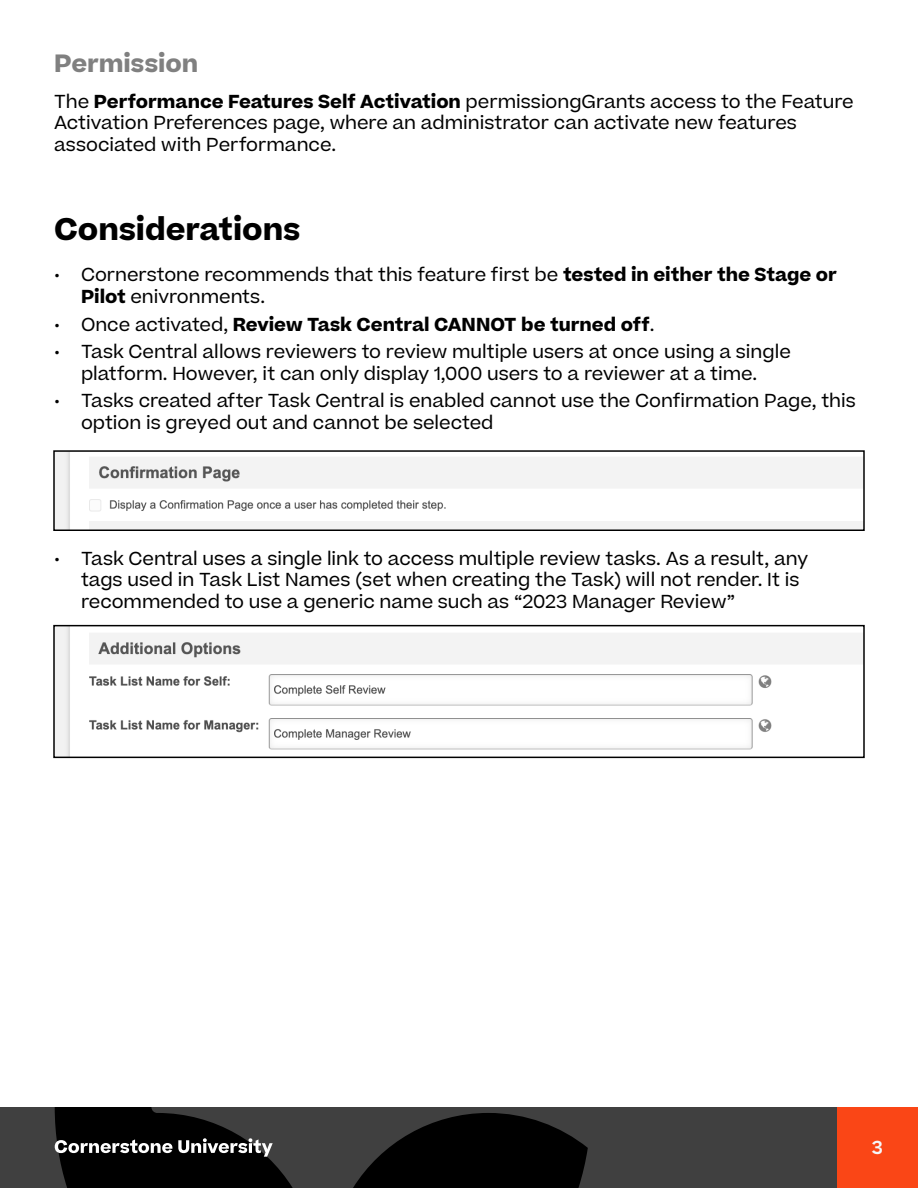
<style>
.page{position:relative;width:918px;height:1188px;background:#fff}
.page>*{position:absolute;margin:0;border:0;box-sizing:border-box;transform-origin:0 0}
.t1{font:700 30px "Beatrice";color:#000}
.t2{font:700 24px "Beatrice";color:#808080}
.t3{font:18px/21.6px "Beatrice";color:#000}
.t4{font:700 18px "Beatrice";color:#000}
.t5{font:600 18px "Beatrice";color:#f5f8fa}
.s1{font-weight:700}
.s2{font-weight:400}
</style>
<div class="page">
<div style="left:0;top:1107px;width:837px;height:81px;background:#404040"></div>
<div style="left:837px;top:1107px;width:81px;height:81px;background:#fa4616"></div>
<svg style="left:55px;top:1107px;width:533px;height:81px"></svg>
<img style="left:56px;top:453px;width:806px;height:75px">
<div style="left:53px;top:450px;width:812px;height:81px;border:2px solid #000"></div>
<img style="left:56px;top:628px;width:806px;height:127px">
<div style="left:53px;top:625px;width:812px;height:133px;border:2px solid #000"></div>
<h2 class="t2" style="left:54px;top:46px;width:146px">Permission</h2>
<p class="t3" style="left:54px;top:90px;width:801px">The <span class="s1">Performance Features Self Activation</span> permissiongGrants access to the Feature<br>Activation Preferences page, where an administrator can activate new features associated with Performance.</p>
<h1 class="t1" style="left:54px;top:209px;width:248px">Considerations</h1>
<p class="t3" style="left:81px;top:264px;width:757px;text-indent:-27px">• Cornerstone recommends that this feature first be <span class="s1">tested in either the Stage or<br>Pilot</span> enivronments.</p>
<p class="t4" style="left:54px;top:312px;width:602px"><span class="s2">• Once activated,</span> Review Task Central CANNOT be turned off<span class="s2">.</span></p>
<p class="t3" style="left:54px;top:341px;width:738px;text-align:center">• Task Central allows reviewers to review multiple users at once using a single platform. However, it can only display 1,000 users to a reviewer at a time.</p>
<p class="t3" style="left:81px;top:390px;width:776px;text-indent:-27px">• Tasks created after Task Central is enabled cannot use the Confirmation Page, this option is greyed out and cannot be selected</p>
<p class="t3" style="left:81px;top:547px;width:729px;text-indent:-27px">• Task Central uses a single link to access multiple review tasks. As a result, any tags used in Task List Names (set when creating the Task) will not render. It is recommended to use a generic name such as “2023 Manager Review”</p>
<p class="t5" style="left:872px;top:1136px;width:13px">3</p>
</div>
